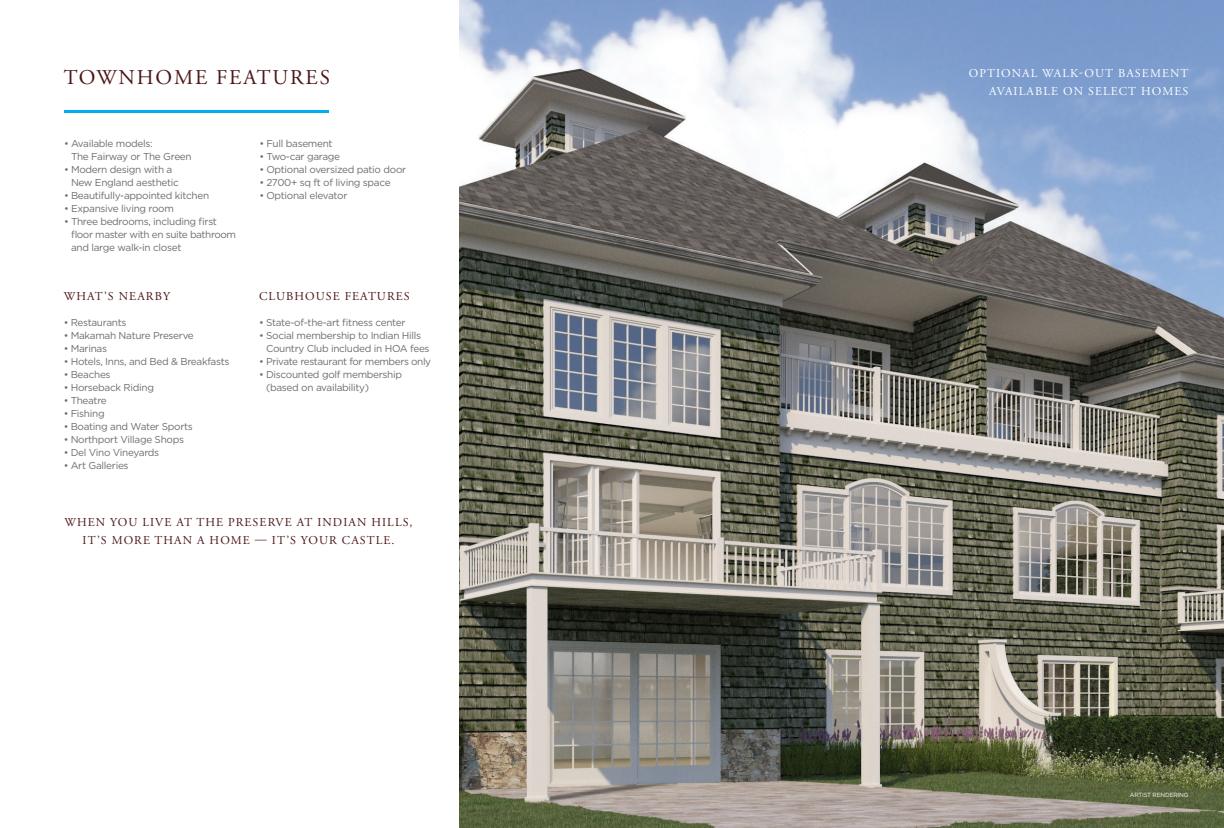
<style>
.page{position:relative;width:1224px;height:828px;background:#fff}
.page>*{position:absolute;margin:0;border:0;box-sizing:border-box;transform-origin:0 0}
.t1{font:21px "Adobe Garamond Pro";letter-spacing:.09em;color:#4d1517}
.t2{font:12px/18px "Adobe Garamond Pro";letter-spacing:.09em;color:#4d1517;text-align:center}
.t3{font:12px/18px "Adobe Garamond Pro";letter-spacing:.09em;color:#fff;text-align:right}
.t4{font:10px/13px "Gotham";letter-spacing:-.03em;color:#6c6d70}
.t5{font:6px "Gotham";letter-spacing:-.03em;color:#fff}
</style>
<div class="page">
<hr style="left:64px;top:111px;width:265px;height:2px;background:#00aeef">
<img style="left:459px;top:0;width:765px;height:828px">
<h1 class="t1" style="left:64px;top:64px;width:268px">TOWNHOME FEATURES</h1>
<p class="t4" style="left:71px;top:137px;width:122px;text-indent:-7px">• Available models:<br>The Fairway or The Green</p>
<p class="t4" style="left:71px;top:163px;width:109px;text-indent:-7px">• Modern design with a<br>New England aesthetic</p>
<p class="t4" style="left:64px;top:189px;width:147px">• Beautifully-appointed kitchen</p>
<p class="t4" style="left:64px;top:202px;width:111px">• Expansive living room</p>
<p class="t4" style="left:71px;top:215px;width:167px;text-indent:-7px">• Three bedrooms, including first floor master with en suite bathroom and large walk-in closet</p>
<p class="t2" style="left:64px;top:288px;width:108px">WHAT’S NEARBY</p>
<p class="t4" style="left:64px;top:316px;width:64px">• Restaurants</p>
<p class="t4" style="left:64px;top:329px;width:132px">• Makamah Nature Preserve</p>
<p class="t4" style="left:64px;top:342px;width:45px">• Marinas</p>
<p class="t4" style="left:64px;top:355px;width:167px">• Hotels, Inns, and Bed &amp; Breakfasts</p>
<p class="t4" style="left:64px;top:368px;width:48px">• Beaches</p>
<p class="t4" style="left:64px;top:381px;width:92px">• Horseback Riding</p>
<p class="t4" style="left:64px;top:394px;width:45px">• Theatre</p>
<p class="t4" style="left:64px;top:407px;width:42px">• Fishing</p>
<p class="t4" style="left:64px;top:420px;width:131px">• Boating and Water Sports</p>
<p class="t4" style="left:64px;top:433px;width:122px">• Northport Village Shops</p>
<p class="t4" style="left:64px;top:446px;width:97px">• Del Vino Vineyards</p>
<p class="t4" style="left:64px;top:459px;width:66px">• Art Galleries</p>
<p class="t4" style="left:259px;top:137px;width:75px">• Full basement</p>
<p class="t4" style="left:259px;top:150px;width:82px">• Two-car garage</p>
<p class="t4" style="left:259px;top:163px;width:148px">• Optional oversized patio door</p>
<p class="t4" style="left:259px;top:176px;width:133px">• 2700+ sq ft of living space</p>
<p class="t4" style="left:259px;top:189px;width:90px">• Optional elevator</p>
<p class="t2" style="left:259px;top:288px;width:152px">CLUBHOUSE FEATURES</p>
<p class="t4" style="left:259px;top:316px;width:148px">• State-of-the-art fitness center</p>
<p class="t4" style="left:266px;top:329px;width:165px;text-indent:-7px">• Social membership to Indian Hills<br>Country Club included in HOA fees</p>
<p class="t4" style="left:259px;top:355px;width:174px">• Private restaurant for members only</p>
<p class="t4" style="left:266px;top:368px;width:138px;text-indent:-7px">• Discounted golf membership (based on availability)</p>
<p class="t2" style="left:65px;top:513px;width:350px">WHEN YOU LIVE AT THE PRESERVE AT INDIAN HILLS,<br>IT’S MORE THAN A HOME — IT’S YOUR CASTLE.</p>
<p class="t3" style="left:969px;top:64px;width:221px">OPTIONAL WALK-OUT BASEMENT<br>AVAILABLE ON SELECT HOMES</p>
<p class="t5" style="left:1130px;top:791px;width:60px">ARTIST RENDERING</p>
</div>
